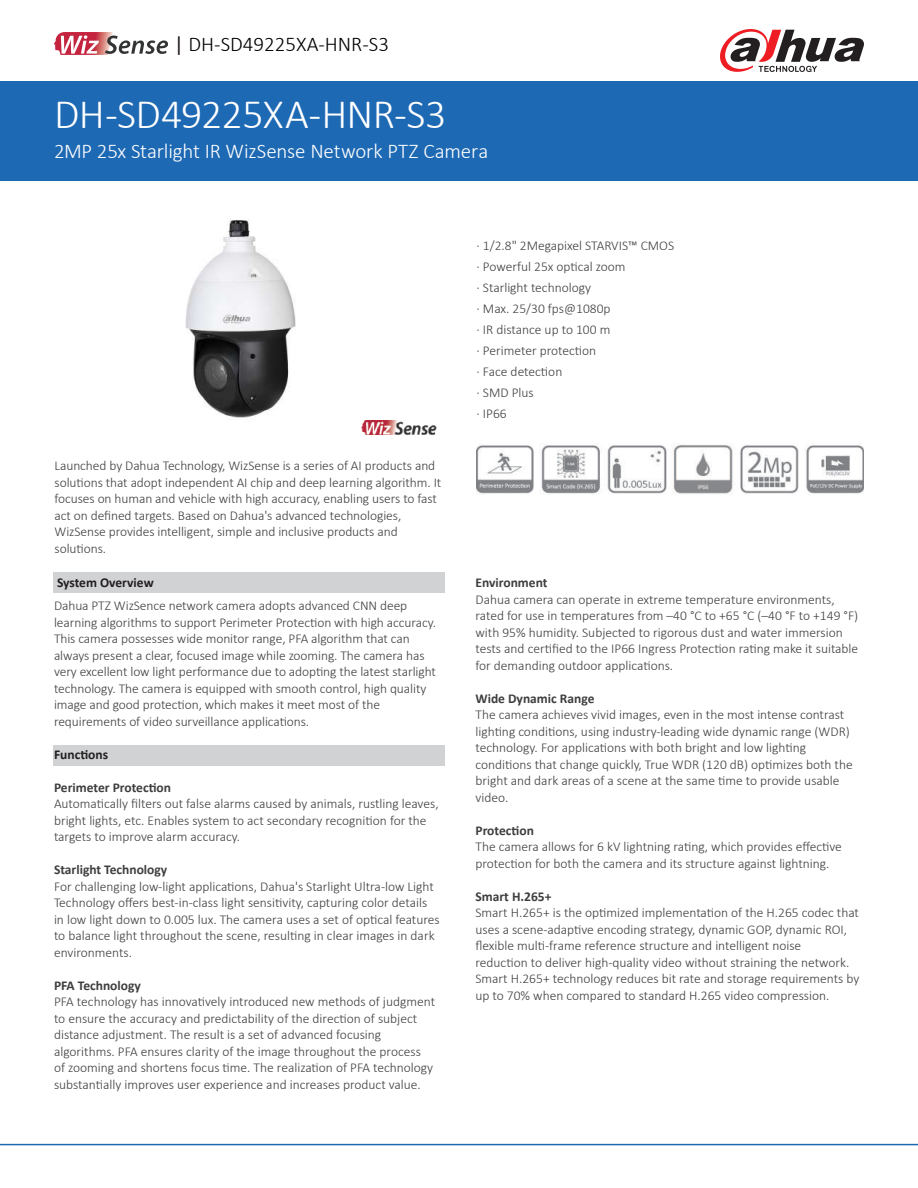
<style>
.page{position:relative;width:918px;height:1188px;background:#fff}
.page>*{position:absolute;margin:0;border:0;box-sizing:border-box;transform-origin:0 0}
.t1{font:300 42px "Calibri";letter-spacing:-.015em;color:#fff}
.t2{font:300 21px "Calibri";letter-spacing:-.01em;color:#fff}
.t3{font:300 21px "Calibri";color:#000}
.t4{font:300 13.5px/16.5px "Calibri";color:#3e3e3f}
.t5{font:700 13.5px "Calibri";color:#3e3e3f}
.t6{font:700 13.5px "Calibri";color:#231f20}
.s1{font-weight:400;color:#1b1513}
</style>
<div class="page">
<div style="left:0;top:81px;width:918px;height:100px;background:#1e69b4"></div>
<hr style="left:0;top:1144px;width:918px;height:1px;background:#1e69b4">
<svg style="left:720px;top:29px;width:144px;height:43px"></svg>
<img style="left:185px;top:219px;width:111px;height:199px">
<div style="left:53px;top:745px;width:391px;height:20px;background:#d1d2d4"></div>
<div style="left:54px;top:573px;width:391px;height:20px;background:#d1d2d4"></div>
<svg style="left:54px;top:32px;width:114px;height:23px"></svg>
<img style="left:362px;top:420px;width:75px;height:15px">
<img style="left:476px;top:443px;width:388px;height:51px">
<h2 class="t3" style="left:174px;top:31px;width:216px"><span class="s1">|</span> DH-SD49225XA-HNR-S3</h2>
<h1 class="t1" style="left:54px;top:88px;width:394px">DH-SD49225XA-HNR-S3</h1>
<h2 class="t2" style="left:54px;top:138px;width:436px">2MP 25x Starlight IR WizSense Network PTZ Camera</h2>
<p class="t4" style="left:55px;top:457px;width:388px">Launched by Dahua Technology, WizSense is a series of AI products and solutions that adopt independent AI chip and deep learning algorithm. It focuses on human and vehicle with high accuracy, enabling users to fast act on defined targets. Based on Dahua's advanced technologies, WizSense provides intelligent, simple and inclusive products and solutions.</p>
<p class="t6" style="left:57px;top:574px;width:98px">System Overview</p>
<p class="t4" style="left:54px;top:598px;width:384px">Dahua PTZ WizSence network camera adopts advanced CNN deep learning algorithms to support Perimeter Protection with high accuracy.<br>This camera possesses wide monitor range, PFA algorithm that can always present a clear, focused image while zooming. The camera has very excellent low light performance due to adopting the latest starlight technology. The camera is equipped with smooth control, high quality image and good protection, which makes it meet most of the requirements of video surveillance applications.</p>
<p class="t6" style="left:54px;top:746px;width:56px">Functions</p>
<p class="t5" style="left:54px;top:779px;width:119px">Perimeter Protection</p>
<p class="t4" style="left:54px;top:796px;width:386px">Automatically filters out false alarms caused by animals, rustling leaves, bright lights, etc. Enables system to act secondary recognition for the targets to improve alarm accuracy.</p>
<p class="t5" style="left:54px;top:861px;width:115px">Starlight Technology</p>
<p class="t4" style="left:54px;top:878px;width:387px">For challenging low-light applications, Dahua's Starlight Ultra-low Light Technology offers best-in-class light sensitivity, capturing color details in low light down to 0.005 lux. The camera uses a set of optical features to balance light throughout the scene, resulting in clear images in dark environments.</p>
<p class="t5" style="left:54px;top:977px;width:88px">PFA Technology</p>
<p class="t4" style="left:54px;top:994px;width:383px">PFA technology has innovatively introduced new methods of judgment to ensure the accuracy and predictability of the direction of subject distance adjustment. The result is a set of advanced focusing algorithms. PFA ensures clarity of the image throughout the process of zooming and shortens focus time. The realization of PFA technology substantially improves user experience and increases product value.</p>
<p class="t4" style="left:477px;top:235px;width:199px;line-height:21px">· 1/2.8" 2Megapixel STARVIS™ CMOS · Powerful 25x optical zoom<br>· Starlight technology<br>· Max. 25/30 fps@1080p<br>· IR distance up to 100 m<br>· Perimeter protection<br>· Face detection<br>· SMD Plus<br>· IP66</p>
<p class="t5" style="left:476px;top:574px;width:74px">Environment</p>
<p class="t4" style="left:476px;top:591px;width:384px">Dahua camera can operate in extreme temperature environments, rated for use in temperatures from –40 °C to +65 °C (–40 °F to +149 °F) with 95% humidity. Subjected to rigorous dust and water immersion tests and certified to the IP66 Ingress Protection rating make it suitable for demanding outdoor applications.</p>
<p class="t5" style="left:476px;top:690px;width:121px">Wide Dynamic Range</p>
<p class="t4" style="left:476px;top:706px;width:379px">The camera achieves vivid images, even in the most intense contrast lighting conditions, using industry-leading wide dynamic range (WDR) technology. For applications with both bright and low lighting conditions that change quickly, True WDR (120 dB) optimizes both the bright and dark areas of a scene at the same time to provide usable video.</p>
<p class="t5" style="left:476px;top:822px;width:60px">Protection</p>
<p class="t4" style="left:476px;top:838px;width:368px">The camera allows for 6 kV lightning rating, which provides effective protection for both the camera and its structure against lightning.</p>
<p class="t5" style="left:476px;top:888px;width:77px">Smart H.265+</p>
<p class="t4" style="left:476px;top:904px;width:385px">Smart H.265+ is the optimized implementation of the H.265 codec that uses a scene-adaptive encoding strategy, dynamic GOP, dynamic ROI, flexible multi-frame reference structure and intelligent noise<br>reduction to deliver high-quality video without straining the network.<br>Smart H.265+ technology reduces bit rate and storage requirements by up to 70% when compared to standard H.265 video compression.</p>
</div>
